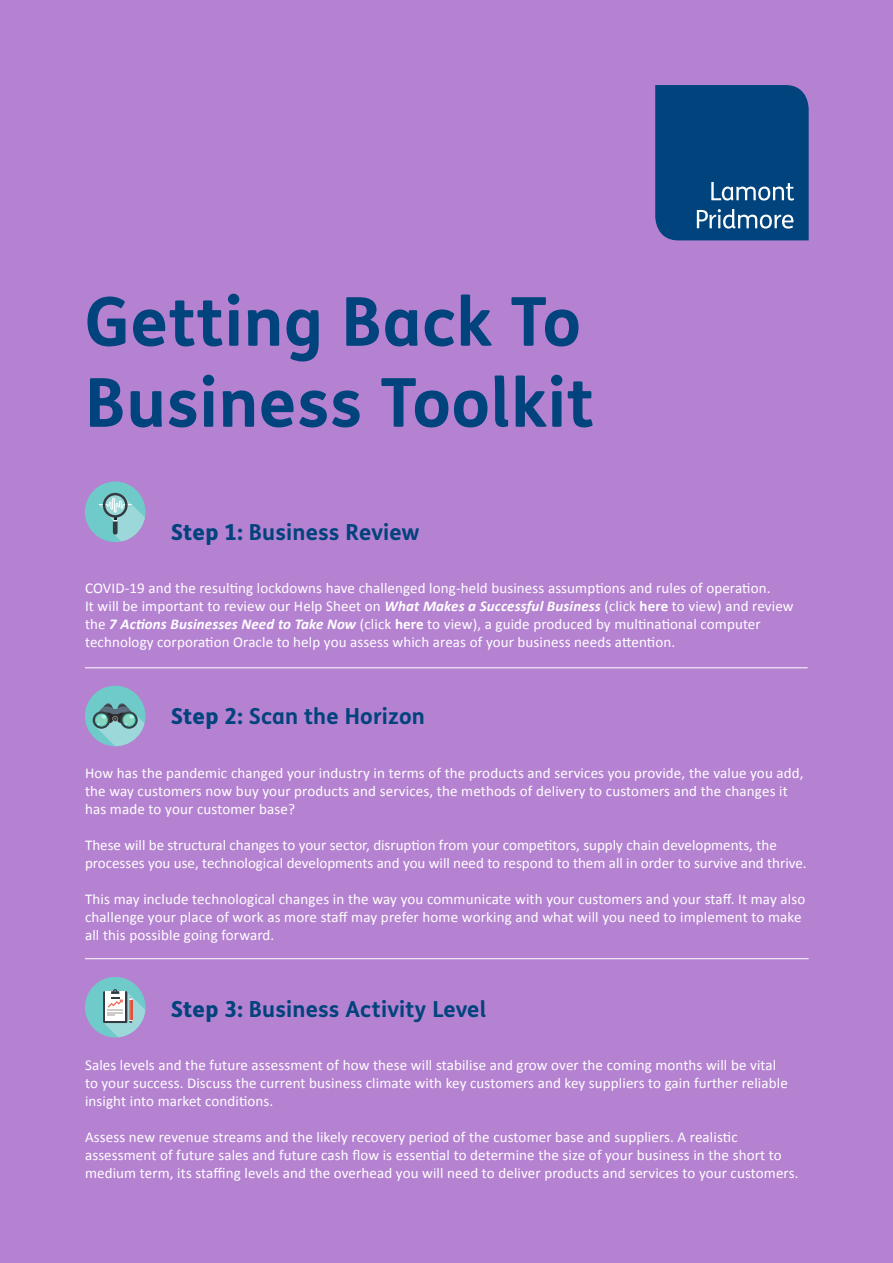
<style>
.page{position:relative;width:893px;height:1263px;background:#b582d1}
.page>*{position:absolute;margin:0;border:0;box-sizing:border-box;transform-origin:0 0}
.t1{font:700 67.5px/81px "FS Me";letter-spacing:.01em;color:#01437c}
.t2{font:700 22.2px "FS Me";letter-spacing:.01em;color:#01437c}
.t3{font:15px/18px "Calibri";letter-spacing:.01em;color:#fff}
.s1{font-weight:800}
.s2{font-weight:700;font-style:italic}
.s3{font-weight:700}
</style>
<div class="page">
<div style="left:85px;top:481px;width:60px;height:61px;background:#6fcaca;border-radius:50%"></div>
<svg style="left:99px;top:493px;width:46px;height:48px"></svg>
<div style="left:85px;top:977px;width:60px;height:60px;background:#6fcaca;border-radius:50%"></div>
<svg style="left:103px;top:989px;width:42px;height:48px"></svg>
<hr style="left:85px;top:667px;width:723px;height:1px;background:#fff">
<hr style="left:85px;top:958px;width:724px;height:1px;background:#fff">
<svg style="left:655px;top:85px;width:154px;height:155px;background:#0e4b82"></svg>
<div style="left:85px;top:686px;width:60px;height:60px;background:#6fcaca;border-radius:50%"></div>
<div style="left:105px;top:703px;width:7px;height:6px;background:#5c7783;border-radius:50%"></div>
<div style="left:103px;top:704px;width:10px;height:9px;background:#465159;border-radius:50%"></div>
<svg style="left:93px;top:711px;width:17px;height:18px"></svg>
<svg style="left:96px;top:705px;width:49px;height:41px"></svg>
<p class="t1" style="left:85px;top:278px;width:511px">Getting Back To<br>Business Toolkit</p>
<p class="t2" style="left:171px;top:515px;width:250px"><span class="s1">Step 1:</span> Business Review</p>
<p class="t3" style="left:85px;top:578px;width:710px">COVID-19 and the resulting lockdowns have challenged long-held business assumptions and rules of operation.<br>It will be important to review our Help Sheet on <span class="s2">What Makes a Successful Business</span> (click <span class="s3">here</span> to view) and review the <span class="s2">7 Actions Businesses Need to Take Now</span> (click <span class="s3">here</span> to view), a guide produced by multinational computer technology corporation Oracle to help you assess which areas of your business needs attention.</p>
<p class="t2" style="left:171px;top:699px;width:256px"><span class="s1">Step 2:</span> Scan the Horizon</p>
<p class="t3" style="left:85px;top:763px;width:720px">How has the pandemic changed your industry in terms of the products and services you provide, the value you add, the way customers now buy your products and services, the methods of delivery to customers and the changes it has made to your customer base?</p>
<p class="t3" style="left:85px;top:835px;width:723px">These will be structural changes to your sector, disruption from your competitors, supply chain developments, the processes you use, technological developments and you will need to respond to them all in order to survive and thrive.</p>
<p class="t3" style="left:85px;top:889px;width:722px">This may include technological changes in the way you communicate with your customers and your staff. It may also challenge your place of work as more staff may prefer home working and what will you need to implement to make all this possible going forward.</p>
<p class="t2" style="left:171px;top:992px;width:317px"><span class="s1">Step 3:</span> Business Activity Level</p>
<p class="t3" style="left:85px;top:1055px;width:704px">Sales levels and the future assessment of how these will stabilise and grow over the coming months will be vital to your success. Discuss the current business climate with key customers and key suppliers to gain further reliable insight into market conditions.</p>
<p class="t3" style="left:85px;top:1127px;width:715px">Assess new revenue streams and the likely recovery period of the customer base and suppliers. A realistic assessment of future sales and future cash flow is essential to determine the size of your business in the short to medium term, its staffing levels and the overhead you will need to deliver products and services to your customers.</p>
</div>
